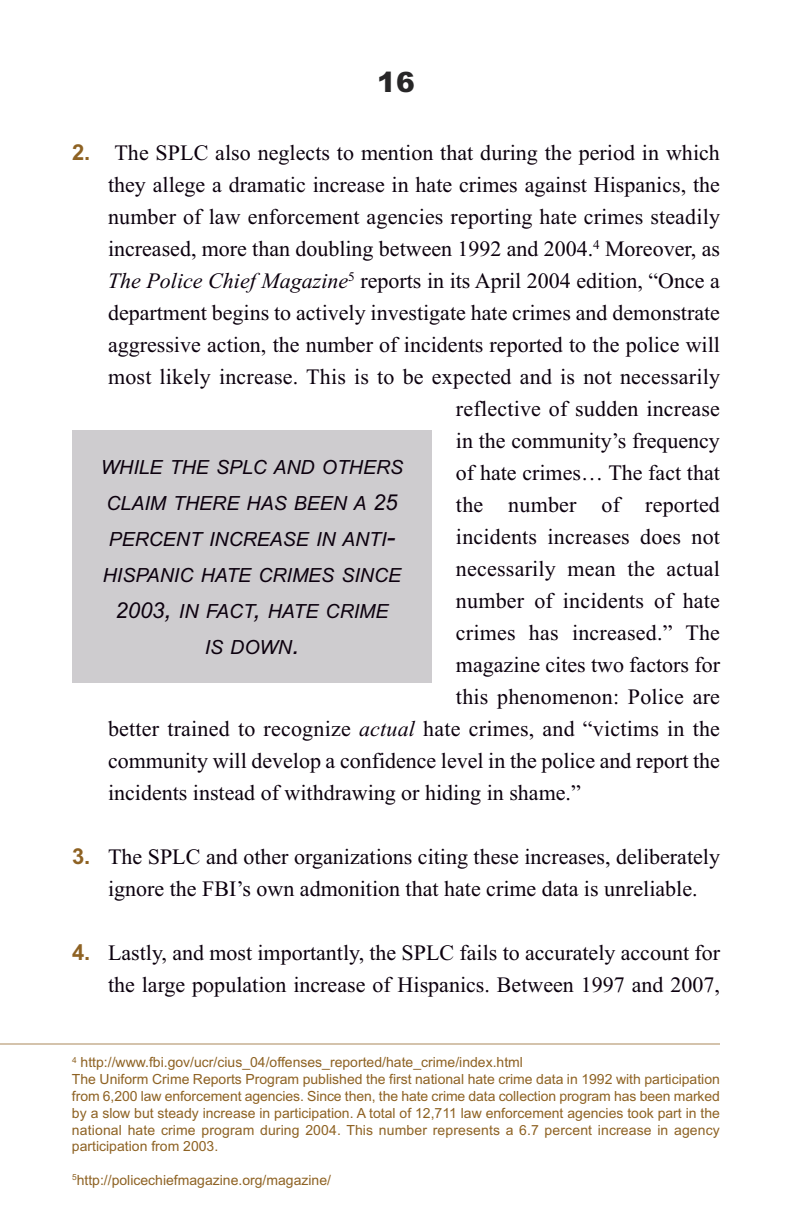
<style>
.page{position:relative;width:792px;height:1224px;background:#fff}
.page>*{position:absolute;margin:0;border:0;box-sizing:border-box;transform-origin:0 0}
.t1{font:900 28px "Arial";color:#272627}
.t2{font:22px/32px "Times New Roman";color:#0c000e}
.t3{font:italic 19.6px/36px "Arial";color:#0c000e;text-align:center}
.t4{font:14px/16.8px "Arial";color:#8e6223}
.s1{font-family:"Arial";font-weight:700;color:#8e6223}
.s2{font-style:italic}
.s3{font-size:22px}
.s4{font-size:26px}
</style>
<div class="page">
<div style="left:72px;top:430px;width:360px;height:253px;background:#cecccf"></div>
<hr style="left:0;top:1044px;width:720px;height:1px;background:#aa895a">
<p class="t1" style="left:377px;top:66px;width:39px">16</p>
<p class="t2" style="left:72px;top:136px;width:649px"><span class="s1">2.</span> The SPLC also neglects to mention that during the period in which</p>
<p class="t2" style="left:108px;top:168px;width:613px">they allege a dramatic increase in hate crimes against Hispanics, the</p>
<p class="t2" style="left:108px;top:200px;width:613px">number of law enforcement agencies reporting hate crimes steadily</p>
<p class="t2" style="left:108px;top:232px;width:613px">increased, more than doubling between 1992 and 2004.<sup>4</sup> Moreover, as</p>
<p class="t2" style="left:108px;top:264px;width:614px"><span class="s2">The Police Chief Magazine</span><sup>5</sup> reports in its April 2004 edition, “Once a</p>
<p class="t2" style="left:108px;top:296px;width:614px">department begins to actively investigate hate crimes and demonstrate</p>
<p class="t2" style="left:108px;top:328px;width:613px">aggressive action, the number of incidents reported to the police will</p>
<p class="t2" style="left:108px;top:360px;width:614px">most likely increase. This is to be expected and is not necessarily</p>
<p class="t2" style="left:456px;top:392px;width:266px">reflective of sudden increase</p>
<p class="t2" style="left:456px;top:424px;width:266px">in the community’s frequency</p>
<p class="t2" style="left:456px;top:456px;width:266px">of hate crimes… The fact that</p>
<p class="t2" style="left:456px;top:488px;width:266px">the number of reported</p>
<p class="t2" style="left:456px;top:521px;width:266px">incidents increases does not</p>
<p class="t2" style="left:456px;top:553px;width:266px">necessarily mean the actual</p>
<p class="t2" style="left:456px;top:585px;width:266px">number of incidents of hate</p>
<p class="t2" style="left:456px;top:617px;width:266px">crimes has increased.” The</p>
<p class="t2" style="left:456px;top:649px;width:266px">magazine cites two factors for</p>
<p class="t2" style="left:456px;top:681px;width:266px">this phenomenon: Police are</p>
<p class="t2" style="left:108px;top:713px;width:614px">better trained to recognize <span class="s2">actual</span> hate crimes, and “victims in the</p>
<p class="t2" style="left:108px;top:745px;width:613px">community will develop a confidence level in the police and report the</p>
<p class="t2" style="left:108px;top:777px;width:474px">incidents instead of withdrawing or hiding in shame.”</p>
<p class="t3" style="left:101px;top:449px;width:304px">WHILE THE SPLC AND OTHERS<br>CLAIM THERE HAS BEEN A <span class="s3">25<br></span>PERCENT INCREASE IN ANTI<span class="s4">-<br></span>HISPANIC HATE CRIMES SINCE<br><span class="s3">2003</span><span class="s4">,</span> IN FACT<span class="s4">,</span> HATE CRIME<br>IS DOWN<span class="s4">.</span></p>
<p class="t2" style="left:108px;top:841px;width:614px;text-indent:-36px"><span class="s1">3.</span> The SPLC and other organizations citing these increases, deliberately ignore the FBI’s own admonition that hate crime data is unreliable.</p>
<p class="t2" style="left:72px;top:937px;width:650px;text-align:right"><span class="s1">4.</span> Lastly, and most importantly, the SPLC fails to accurately account for the large population increase of Hispanics. Between 1997 and 2007,</p>
<p class="t4" style="left:72px;top:1054px;width:649px"><sup>4</sup> http://www.fbi.gov/ucr/cius_04/offenses_reported/hate_crime/index.html<br>The Uniform Crime Reports Program published the first national hate crime data in 1992 with participation from 6,200 law enforcement agencies. Since then, the hate crime data collection program has been marked by a slow but steady increase in participation. A total of 12,711 law enforcement agencies took part in the national hate crime program during 2004. This number represents a 6.7 percent increase in agency participation from 2003.</p>
<p class="t4" style="left:72px;top:1172px;width:261px"><sup>5</sup>http://policechiefmagazine.org/magazine/</p>
</div>
